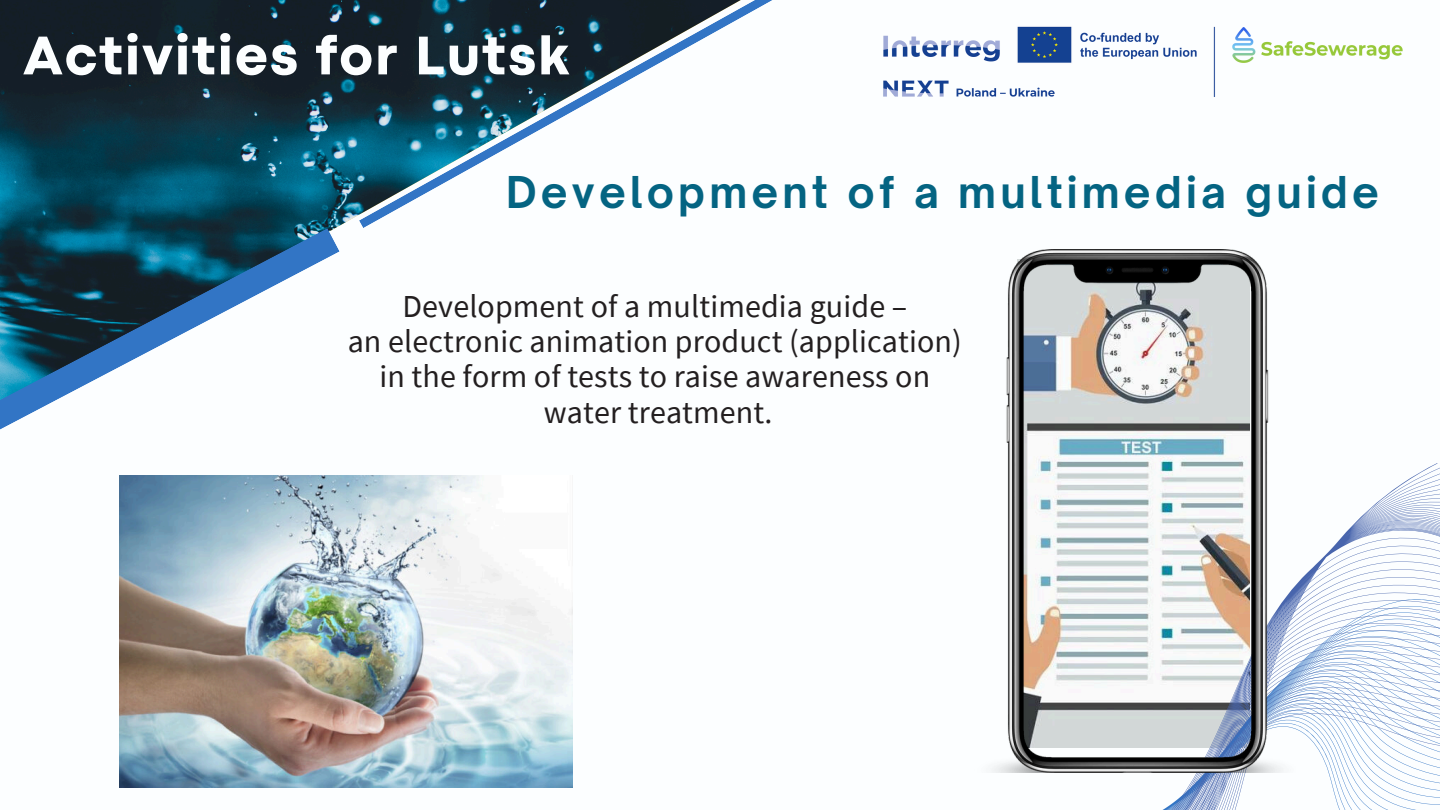
<style>
.page{position:relative;width:1440px;height:810px;background:#fff}
.page>*{position:absolute;margin:0;border:0;box-sizing:border-box;transform-origin:0 0}
.t1{font:800 56.8px "Codec Pro";letter-spacing:.035em;color:#fcfeff}
.t2{font:700 42px "Open Sauce One";letter-spacing:.1em;color:#046482}
.t3{font:32px "Source Sans Pro";letter-spacing:.005em;color:#231f20}
</style>
<div class="page">
<svg style="left:1162px;top:463px;width:278px;height:347px"></svg>
<img style="left:0;top:0;width:359px;height:228px">
<svg style="left:0;top:228px;width:340px;height:248px"></svg>
<svg style="left:359px;top:0;width:413px;height:228px"></svg>
<img style="left:990px;top:250px;width:306px;height:523px">
<img style="left:119px;top:476px;width:453px;height:311px">
<img style="left:883px;top:26px;width:520px;height:71px">
<p class="t1" style="left:23px;top:35px;width:548px">Activities for Lutsk</p>
<p class="t2" style="left:506px;top:166px;width:874px">Development of a multimedia guide</p>
<p class="t3" style="left:402px;top:285px;width:506px">Development of a multimedia guide –</p>
<h1 class="t3" style="left:348px;top:321px;width:616px">an electronic animation product (application)</h1>
<p class="t3" style="left:379px;top:356px;width:552px">in the form of tests to raise awareness on</p>
<p class="t3" style="left:544px;top:391px;width:230px">water treatment.</p>
</div>
